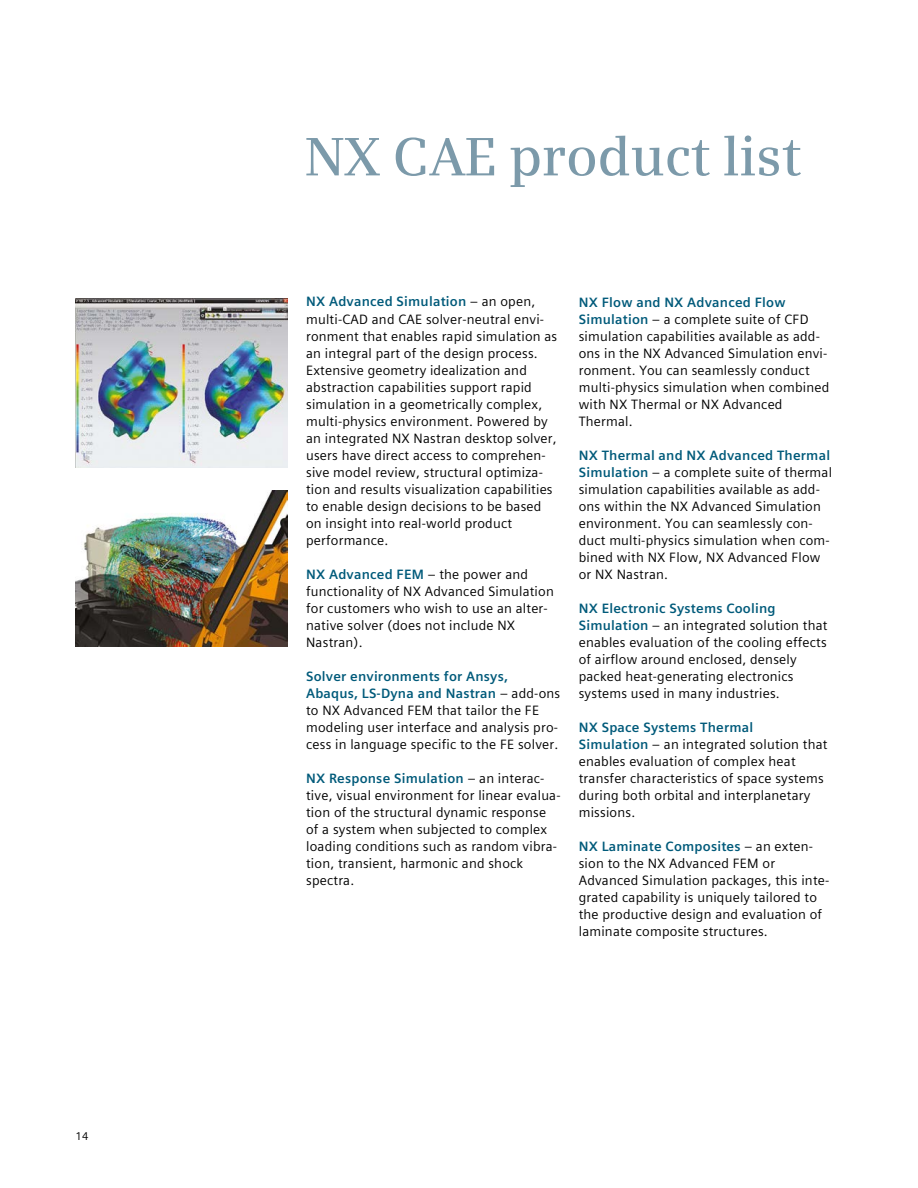
<style>
.page{position:relative;width:918px;height:1188px;background:#fff}
.page>*{position:absolute;margin:0;border:0;box-sizing:border-box;transform-origin:0 0}
._01__Headline__36pt{font:600 54px "Siemens Serif";letter-spacing:-.01em;color:#7c9aaa}
._04__Copy___9pt_4mm{font:13.5px/17px "Siemens Sans Global";letter-spacing:.015em;color:#000}
._04__Copy___9pt_4mm-2{font:700 13.5px "Siemens Sans Global";letter-spacing:.015em;color:#005a7a}
.t1{font:11.25px "Siemens Sans Global";color:#000}
.s1{font-weight:700;color:#005a7a}
</style>
<div class="page">
<img style="left:76px;top:299px;width:212px;height:168px">
<img style="left:76px;top:490px;width:212px;height:157px">
<p class="t1" style="left:75px;top:1127px;width:15px">14</p>
<p class="_01__Headline__36pt" style="left:305px;top:125px;width:498px">NX CAE product list</p>
<p class="_04__Copy___9pt_4mm" style="left:306px;top:293px;width:253px"><span class="s1">NX Advanced Simulation</span> – an open, multi-CAD and CAE solver-neutral envi&shy;ronment that enables rapid simulation as an integral part of the design process.<br>Extensive geometry idealization and abstraction capabilities support rapid simulation in a geometrically complex, multi-physics environment. Powered by an integrated NX Nastran desktop solver, users have direct access to comprehen&shy;sive model review, structural optimiza&shy;tion and results visualization capabilities to enable design decisions to be based on insight into real-world product performance.</p>
<p class="_04__Copy___9pt_4mm" style="left:306px;top:566px;width:249px"><span class="s1">NX Advanced FEM</span> – the power and functionality of NX Advanced Simulation for customers who wish to use an alter&shy;native solver (does not include NX<br>Nastran).</p>
<p class="_04__Copy___9pt_4mm-2" style="left:306px;top:666px;width:203px">Solver environments for Ansys,</p>
<p class="_04__Copy___9pt_4mm" style="left:306px;top:685px;width:256px"><span class="s1">Abaqus, LS-Dyna and Nastran</span> – add-ons to NX Advanced FEM that tailor the FE modeling user interface and analysis pro&shy;cess in language specific to the FE solver.</p>
<p class="_04__Copy___9pt_4mm" style="left:306px;top:770px;width:256px"><span class="s1">NX Response Simulation</span> – an interac&shy;tive, visual environment for linear evalua&shy;tion of the structural dynamic response of a system when subjected to complex loading conditions such as random vibra&shy;tion, transient, harmonic and shock spectra.</p>
<p class="_04__Copy___9pt_4mm-2" style="left:579px;top:292px;width:208px">NX Flow and NX Advanced Flow</p>
<p class="_04__Copy___9pt_4mm" style="left:579px;top:311px;width:252px"><span class="s1">Simulation</span> – a complete suite of CFD simulation capabilities available as add&shy;ons in the NX Advanced Simulation envi&shy;ronment. You can seamlessly conduct multi-physics simulation when combined with NX Thermal or NX Advanced Thermal.</p>
<p class="_04__Copy___9pt_4mm-2" style="left:579px;top:445px;width:253px">NX Thermal and NX Advanced Thermal</p>
<p class="_04__Copy___9pt_4mm" style="left:579px;top:464px;width:255px"><span class="s1">Simulation</span> – a complete suite of thermal simulation capabilities available as add&shy;ons within the NX Advanced Simulation environment. You can seamlessly con&shy;duct multi-physics simulation when com&shy;bined with NX Flow, NX Advanced Flow or NX Nastran.</p>
<p class="_04__Copy___9pt_4mm-2" style="left:579px;top:598px;width:198px">NX Electronic Systems Cooling</p>
<p class="_04__Copy___9pt_4mm" style="left:579px;top:617px;width:250px"><span class="s1">Simulation</span> – an integrated solution that enables evaluation of the cooling effects of airflow around enclosed, densely packed heat-generating electronics systems used in many industries.</p>
<p class="_04__Copy___9pt_4mm" style="left:579px;top:719px;width:250px"><span class="s1">NX Space Systems Thermal<br>Simulation</span> – an integrated solution that enables evaluation of complex heat transfer characteristics of space systems during both orbital and interplanetary missions.</p>
<p class="_04__Copy___9pt_4mm" style="left:579px;top:838px;width:252px"><span class="s1">NX Laminate Composites</span> – an exten&shy;sion to the NX Advanced FEM or Advanced Simulation packages, this inte&shy;grated capability is uniquely tailored to the productive design and evaluation of laminate composite structures.</p>
</div>
